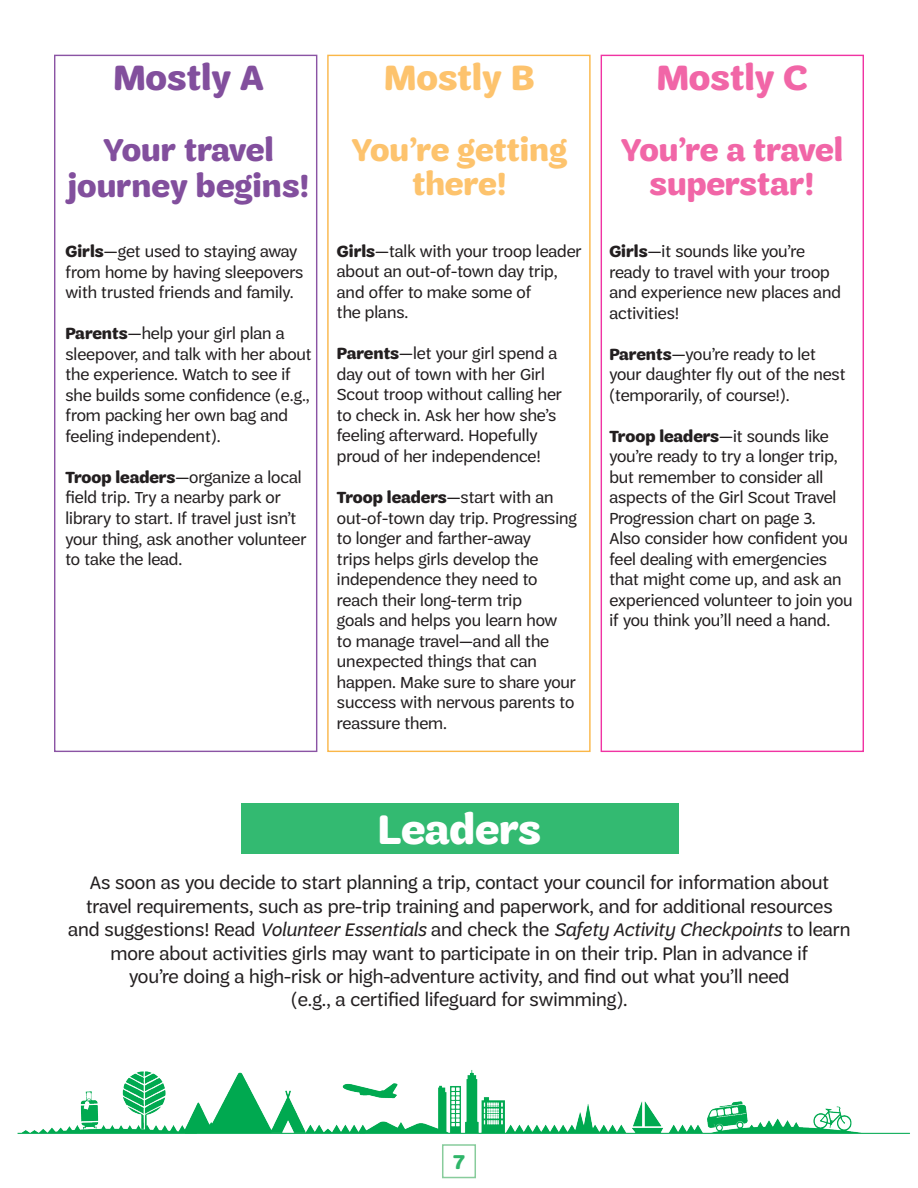
<style>
.page{position:relative;width:918px;height:1188px;background:#fff}
.page>*{position:absolute;margin:0;border:0;box-sizing:border-box;transform-origin:0 0}
.t1{font:700 43.5px "Trefoil Sans";color:#fff}
.t2{font:700 37.05px "Trefoil Sans";color:#824f9d}
.t3{font:700 37.05px "Trefoil Sans";color:#fdc36d}
.t4{font:700 37.05px "Trefoil Sans";color:#f166a7}
.t5{font:700 33.45px/36.2px "Trefoil Sans";color:#824f9d;text-align:center}
.t6{font:700 33.45px/34.2px "Trefoil Sans";color:#f166a7;text-align:center}
.t7{font:700 33.45px/34.2px "Trefoil Sans";color:#fdc36d;text-align:center}
.t8{font:700 21.15px "Trefoil Sans";color:#2fb569}
.t9{font:19.5px "Trefoil Sans";color:#231f20}
.t10{font:italic 19.5px "Trefoil Sans";color:#231f20}
.t11{font:17.1px/20.5px "Trefoil Sans";color:#231f20}
.s1{font-weight:700}
.s2{font-style:normal}
</style>
<div class="page">
<img style="left:17px;top:1070px;width:893px;height:64px">
<div style="left:54px;top:55px;width:263px;height:697px;border:1px solid #6e2a8e"></div>
<div style="left:601px;top:55px;width:263px;height:697px;border:1px solid #ed028c"></div>
<div style="left:242px;top:804px;width:437px;height:50px;background:#33ba71"></div>
<div style="left:442px;top:1144px;width:34px;height:34px;border:2px solid #88cc9c"></div>
<p class="t2" style="left:113px;top:57px;width:152px">Mostly A</p>
<p class="t5" style="left:68px;top:131px;width:243px">Your travel journey begins!</p>
<p class="t11" style="left:65px;top:241px;width:240px"><span class="s1">Girls</span>—get used to staying away from home by having sleepovers with trusted friends and family.</p>
<p class="t11" style="left:65px;top:323px;width:248px"><span class="s1">Parents</span>—help your girl plan a sleepover, and talk with her about the experience. Watch to see if she builds some confidence (e.g., from packing her own bag and feeling independent).</p>
<p class="t11" style="left:65px;top:467px;width:243px"><span class="s1">Troop leaders</span>—organize a local field trip. Try a nearby park or library to start. If travel just isn’t your thing, ask another volunteer to take the lead.</p>
<p class="t3" style="left:384px;top:57px;width:152px">Mostly B</p>
<p class="t7" style="left:352px;top:133px;width:217px">You’re getting there!</p>
<p class="t11" style="left:337px;top:241px;width:246px"><span class="s1">Girls</span>—talk with your troop leader about an out-of-town day trip, and offer to make some of<br>the plans.</p>
<p class="t11" style="left:337px;top:344px;width:227px"><span class="s1">Parents</span>—let your girl spend a day out of town with her Girl<br>Scout troop without calling her to check in. Ask her how she’s feeling afterward. Hopefully proud of her independence!</p>
<p class="t11" style="left:337px;top:487px;width:242px"><span class="s1">Troop leaders</span>—start with an out-of-town day trip. Progressing to longer and farther-away<br>trips helps girls develop the independence they need to reach their long-term trip<br>goals and helps you learn how<br>to manage travel—and all the unexpected things that can happen. Make sure to share your success with nervous parents to reassure them.</p>
<p class="t4" style="left:657px;top:57px;width:152px">Mostly C</p>
<p class="t6" style="left:621px;top:133px;width:224px">You’re a travel superstar!</p>
<p class="t11" style="left:609px;top:241px;width:233px"><span class="s1">Girls</span>—it sounds like you’re ready to travel with your troop and experience new places and activities!</p>
<p class="t11" style="left:609px;top:344px;width:238px"><span class="s1">Parents</span>—you’re ready to let your daughter fly out of the nest (temporarily, of course!).</p>
<p class="t11" style="left:609px;top:426px;width:245px"><span class="s1">Troop leaders</span>—it sounds like you’re ready to try a longer trip, but remember to consider all aspects of the Girl Scout Travel<br>Progression chart on page 3.<br>Also consider how confident you feel dealing with emergencies that might come up, and ask an experienced volunteer to join you if you think you’ll need a hand.</p>
<p class="t1" style="left:378px;top:806px;width:165px">Leaders</p>
<p class="t9" style="left:90px;top:872px;width:741px">As soon as you decide to start planning a trip, contact your council for information about</p>
<p class="t9" style="left:86px;top:896px;width:748px">travel requirements, such as pre-trip training and paperwork, and for additional resources</p>
<p class="t10" style="left:68px;top:919px;width:784px"><span class="s2">and suggestions! Read</span> Volunteer Essentials <span class="s2">and check the</span> Safety Activity Checkpoints <span class="s2">to learn</span></p>
<p class="t9" style="left:111px;top:943px;width:699px">more about activities girls may want to participate in on their trip. Plan in advance if</p>
<p class="t9" style="left:129px;top:966px;width:662px">you’re doing a high-risk or high-adventure activity, and find out what you’ll need</p>
<p class="t9" style="left:291px;top:989px;width:338px">(e.g., a certified lifeguard for swimming).</p>
<p class="t8" style="left:453px;top:1150px;width:13px">7</p>
</div>
